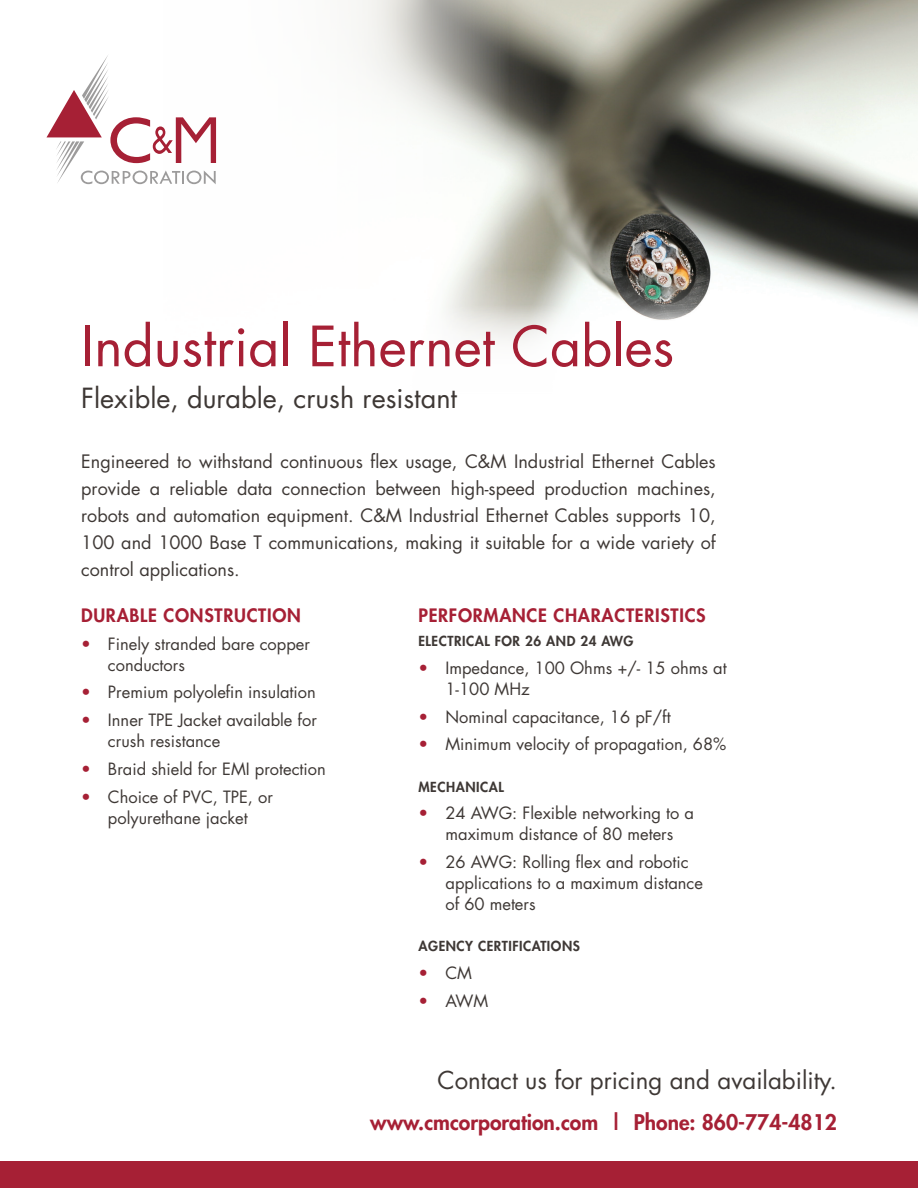
<style>
.page{position:relative;width:918px;height:1188px;background:#fff}
.page>*{position:absolute;margin:0;border:0;box-sizing:border-box;transform-origin:0 0}
.t1{font:54px "Futura";color:#a62035}
.t2{font:27px "Futura";color:#3e3835}
.t3{font:24px "Futura";color:#3e3835}
.t4{font:800 21px "Futura";color:#a62035}
.t5{font:18px/27px "Futura";color:#3e3835;text-align:justify}
.t6{font:800 18px "Futura";letter-spacing:.04em;color:#a62035}
.t7{font:16.5px/21px "Futura";color:#3e3835}
.t8{font:800 13.5px "Futura";letter-spacing:.04em;color:#3e3835}
.s1{color:#a62035}
</style>
<div class="page">
<img style="left:550px;top:0;width:368px;height:266px">
<svg style="left:550px;top:266px;width:368px;height:36px"></svg>
<svg style="left:509px;top:0;width:41px;height:302px;background:#99988c"></svg>
<svg style="left:509px;top:302px;width:409px;height:5px"></svg>
<svg style="left:193px;top:0;width:316px;height:341px"></svg>
<svg style="left:46px;top:54px;width:170px;height:130px"></svg>
<div style="left:0;top:1161px;width:918px;height:27px;background:#a62035"></div>
<h1 class="t1" style="left:81px;top:309px;width:594px">Industrial Ethernet Cables</h1>
<h2 class="t2" style="left:81px;top:379px;width:377px">Flexible, durable, crush resistant</h2>
<p class="t5" style="left:81px;top:448px;width:636px">Engineered to withstand continuous flex usage, C&amp;M Industrial Ethernet Cables provide a reliable data connection between high-speed production machines, robots and automation equipment. C&amp;M Industrial Ethernet Cables supports 10, 100 and 1000 Base T communications, making it suitable for a wide variety of control applications.</p>
<p class="t6" style="left:81px;top:603px;width:221px">DURABLE CONSTRUCTION</p>
<p class="t7" style="left:108px;top:633px;width:203px;text-indent:-27px"><span class="s1">•</span> Finely stranded bare copper conductors</p>
<p class="t7" style="left:81px;top:682px;width:236px"><span class="s1">•</span> Premium polyolefin insulation</p>
<p class="t7" style="left:108px;top:709px;width:210px;text-indent:-27px"><span class="s1">•</span> Inner TPE Jacket available for crush resistance</p>
<p class="t7" style="left:81px;top:758px;width:246px"><span class="s1">•</span> Braid shield for EMI protection</p>
<p class="t7" style="left:81px;top:786px;width:193px;text-align:center"><span class="s1">•</span> Choice of PVC, TPE, or polyurethane jacket</p>
<p class="t6" style="left:418px;top:603px;width:289px">PERFORMANCE CHARACTERISTICS</p>
<p class="t8" style="left:418px;top:632px;width:217px">ELECTRICAL FOR 26 AND 24 AWG</p>
<p class="t7" style="left:445px;top:657px;width:283px;text-indent:-27px"><span class="s1">•</span> Impedance, 100 Ohms +/- 15 ohms at<br>1-100 MHz</p>
<p class="t7" style="left:418px;top:706px;width:254px"><span class="s1">•</span> Nominal capacitance, 16 pF/ft</p>
<p class="t7" style="left:418px;top:734px;width:309px"><span class="s1">•</span> Minimum velocity of propagation, 68%</p>
<p class="t8" style="left:418px;top:778px;width:87px">MECHANICAL</p>
<p class="t7" style="left:418px;top:803px;width:277px;text-align:center"><span class="s1">•</span> 24 AWG: Flexible networking to a maximum distance of 80 meters</p>
<p class="t7" style="left:445px;top:851px;width:259px;text-indent:-27px"><span class="s1">•</span> 26 AWG: Rolling flex and robotic applications to a maximum distance of 60 meters</p>
<p class="t8" style="left:418px;top:937px;width:163px">AGENCY CERTIFICATIONS</p>
<p class="t7" style="left:418px;top:962px;width:55px"><span class="s1">•</span> CM</p>
<p class="t7" style="left:418px;top:990px;width:71px"><span class="s1">•</span> AWM</p>
<h3 class="t3" style="left:438px;top:1064px;width:401px">Contact us for pricing and availability.</h3>
<p class="t4" style="left:370px;top:1108px;width:468px">www.cmcorporation.com | Phone: 860-774-4812</p>
</div>
